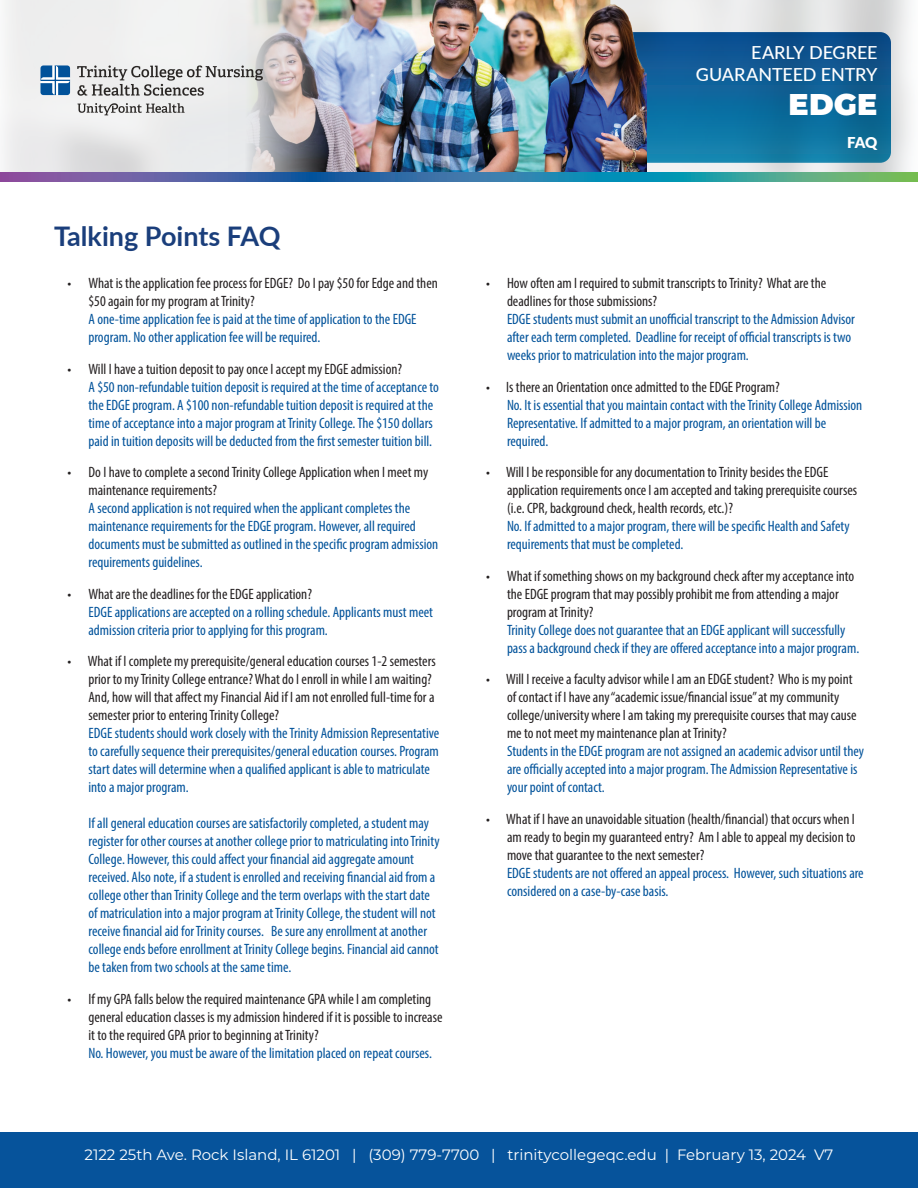
<style>
.page{position:relative;width:918px;height:1188px;background:#fff}
.page>*{position:absolute;margin:0;border:0;box-sizing:border-box;transform-origin:0 0}
.t1{font:900 30px "Montserrat";color:#fff}
.t2{font:700 27px "Lato";color:#1a3e7b}
.t3{font:500 18px/21.6px "Lato";letter-spacing:-.005em;color:#fff;text-align:right}
.t4{font:condensed 15px/18px "Myriad Pro";color:#01529a}
.t5{font:condensed 15px/18px "Myriad Pro";color:#231f20}
.t6{font:15px "Montserrat";color:#fff}
.t7{font:900 15px "Lato";color:#fff}
</style>
<div class="page">
<div style="left:0;top:1132px;width:918px;height:56px;background:#06539b"></div>
<img style="left:0;top:0;width:918px;height:173px">
<svg style="left:484px;top:32px;width:407px;height:131px;background:#0e6599"></svg>
<img style="left:228px;top:0;width:419px;height:173px">
<svg style="left:78px;top:103px;width:107px;height:12px"></svg>
<svg style="left:77px;top:65px;width:186px;height:31px;background:#c0c0c0"></svg>
<svg style="left:40px;top:65px;width:30px;height:30px"></svg>
<svg style="left:0;top:173px;width:918px;height:8px;background:#417d9f"></svg>
<h2 class="t2" style="left:54px;top:217px;width:228px">Talking Points FAQ</h2>
<p class="t5" style="left:88px;top:274px;width:351px;text-indent:-21px">• What is the application fee process for EDGE? Do I pay $50 for Edge and then $50 again for my program at Trinity?</p>
<p class="t4" style="left:88px;top:310px;width:330px">A one-time application fee is paid at the time of application to the EDGE program. No other application fee will be required.</p>
<p class="t5" style="left:68px;top:360px;width:336px">• Will I have a tuition deposit to pay once I accept my EDGE admission?</p>
<p class="t4" style="left:88px;top:378px;width:352px">A $50 non-refundable tuition deposit is required at the time of acceptance to the EDGE program. A $100 non-refundable tuition deposit is required at the time of acceptance into a major program at Trinity College. The $150 dollars paid in tuition deposits will be deducted from the first semester tuition bill.</p>
<p class="t5" style="left:88px;top:463px;width:341px;text-indent:-21px">• Do I have to complete a second Trinity College Application when I meet my maintenance requirements?</p>
<p class="t4" style="left:88px;top:499px;width:351px">A second application is not required when the applicant completes the maintenance requirements for the EDGE program. However, all required documents must be submitted as outlined in the specific program admission requirements guidelines.</p>
<p class="t5" style="left:68px;top:585px;width:246px">• What are the deadlines for the EDGE application?</p>
<p class="t4" style="left:88px;top:603px;width:346px">EDGE applications are accepted on a rolling schedule. Applicants must meet admission criteria prior to applying for this program.</p>
<p class="t5" style="left:88px;top:652px;width:349px;text-indent:-21px">• What if I complete my prerequisite/general education courses 1-2 semesters prior to my Trinity College entrance? What do I enroll in while I am waiting?<br>And, how will that affect my Financial Aid if I am not enrolled full-time for a semester prior to entering Trinity College?</p>
<p class="t4" style="left:88px;top:724px;width:352px">EDGE students should work closely with the Trinity Admission Representative to carefully sequence their prerequisites/general education courses. Program start dates will determine when a qualified applicant is able to matriculate into a major program.</p>
<p class="t4" style="left:88px;top:814px;width:353px">If all general education courses are satisfactorily completed, a student may register for other courses at another college prior to matriculating into Trinity College. However, this could affect your financial aid aggregate amount received. Also note, if a student is enrolled and receiving financial aid from a college other than Trinity College and the term overlaps with the start date of matriculation into a major program at Trinity College, the student will not receive financial aid for Trinity courses. Be sure any enrollment at another college ends before enrollment at Trinity College begins. Financial aid cannot be taken from two schools at the same time.</p>
<p class="t5" style="left:88px;top:990px;width:355px;text-indent:-21px">• If my GPA falls below the required maintenance GPA while I am completing general education classes is my admission hindered if it is possible to increase it to the required GPA prior to beginning at Trinity?</p>
<p class="t4" style="left:88px;top:1044px;width:345px">No. However, you must be aware of the limitation placed on repeat courses.</p>
<p class="t3" style="left:696px;top:41px;width:183px">EARLY DEGREE<br>GUARANTEED ENTRY</p>
<h1 class="t1" style="left:789px;top:82px;width:90px">EDGE</h1>
<p class="t7" style="left:847px;top:131px;width:32px">FAQ</p>
<p class="t5" style="left:507px;top:274px;width:321px;text-indent:-21px">• How often am I required to submit transcripts to Trinity? What are the deadlines for those submissions?</p>
<p class="t4" style="left:507px;top:310px;width:350px">EDGE students must submit an unofficial transcript to the Admission Advisor after each term completed. Deadline for receipt of official transcripts is two weeks prior to matriculation into the major program.</p>
<p class="t5" style="left:486px;top:378px;width:295px">• Is there an Orientation once admitted to the EDGE Program?</p>
<p class="t4" style="left:507px;top:396px;width:357px">No. It is essential that you maintain contact with the Trinity College Admission<br>Representative. If admitted to a major program, an orientation will be required.</p>
<p class="t5" style="left:507px;top:463px;width:352px;text-indent:-21px">• Will I be responsible for any documentation to Trinity besides the EDGE application requirements once I am accepted and taking prerequisite courses (i.e. CPR, background check, health records, etc.)?</p>
<p class="t4" style="left:507px;top:517px;width:344px">No. If admitted to a major program, there will be specific Health and Safety requirements that must be completed.</p>
<p class="t5" style="left:507px;top:567px;width:349px;text-indent:-21px">• What if something shows on my background check after my acceptance into the EDGE program that may possibly prohibit me from attending a major program at Trinity?</p>
<p class="t4" style="left:507px;top:621px;width:354px">Trinity College does not guarantee that an EDGE applicant will successfully pass a background check if they are offered acceptance into a major program.</p>
<p class="t5" style="left:507px;top:670px;width:351px;text-indent:-21px">• Will I receive a faculty advisor while I am an EDGE student? Who is my point of contact if I have any “academic issue/financial issue” at my community college/university where I am taking my prerequisite courses that may cause me to not meet my maintenance plan at Trinity?</p>
<p class="t4" style="left:507px;top:742px;width:359px">Students in the EDGE program are not assigned an academic advisor until they are officially accepted into a major program. The Admission Representative is your point of contact.</p>
<p class="t5" style="left:507px;top:810px;width:350px;text-align:justify;text-indent:-21px">• What if I have an unavoidable situation (health/financial) that occurs when I am ready to begin my guaranteed entry? Am I able to appeal my decision to move that guarantee to the next semester?</p>
<p class="t4" style="left:507px;top:864px;width:358px">EDGE students are not offered an appeal process. However, such situations are considered on a case-by-case basis.</p>
<p class="t6" style="left:85px;top:1144px;width:750px">2122 25th Ave. Rock Island, IL 61201 | (309) 779-7700 | trinitycollegeqc.edu | February 13, 2024 V7</p>
</div>
